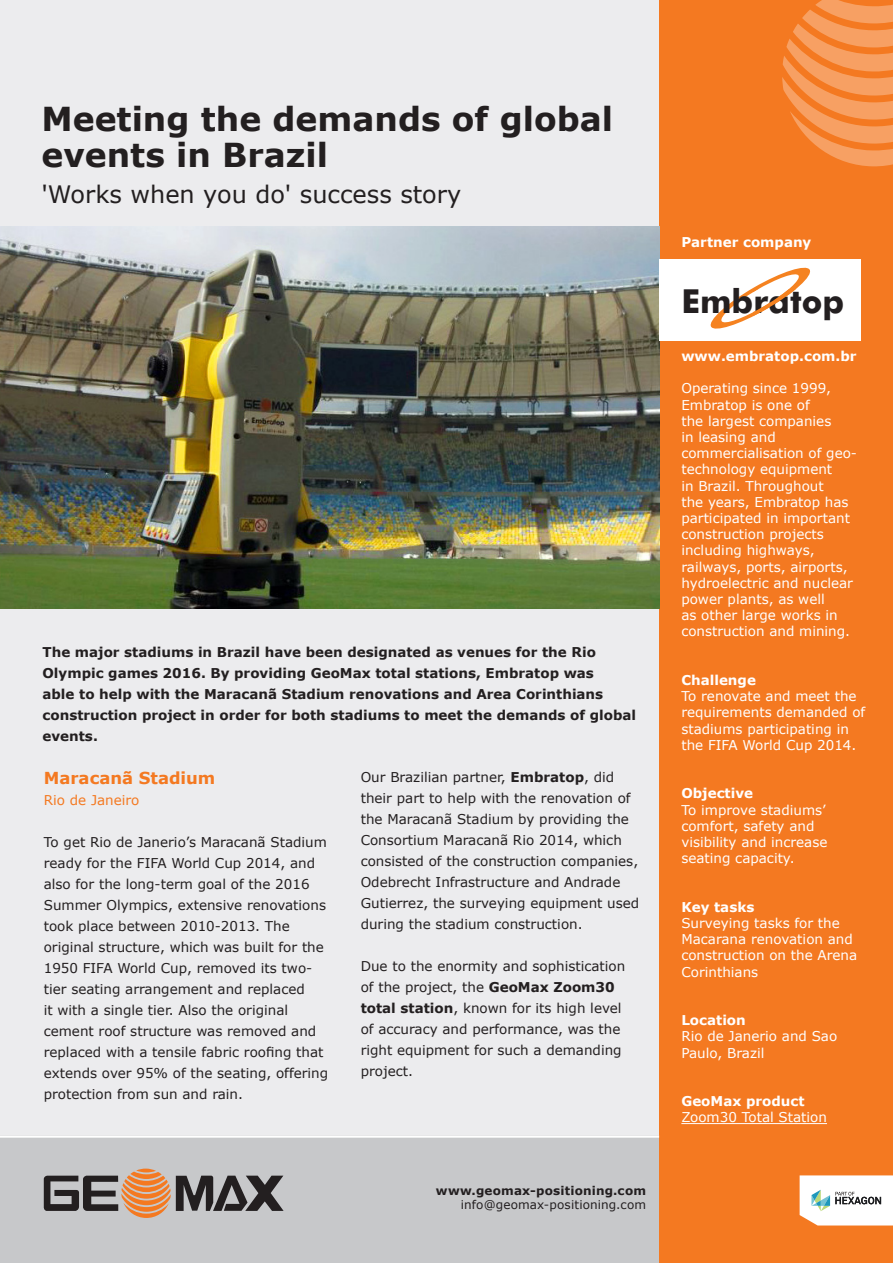
<style>
.page{position:relative;width:893px;height:1263px;background:#fff}
.page>*{position:absolute;margin:0;border:0;box-sizing:border-box;transform-origin:0 0}
.t1{font:500 33.15px "Futura BT";color:#231f20}
.Paragraph_Style_1{font:700 33px/36px "Verdana";color:#231f20}
.Paragraph_Style_1-2{font:24px "Verdana";color:#231f20}
.Paragraph_Style_1-3{font:700 16.5px "Verdana";color:#f47921}
.Paragraph_Style_1-4{font:13.5px/21px "Verdana";color:#231f20}
.t2{font:13.5px/16.2px "Verdana";color:#fff}
.Paragraph_Style_1-5{font:700 13.5px/21px "Verdana";color:#231f20}
.t3{font:700 13.5px "Verdana";color:#fff}
.Paragraph_Style_1-6{font:13.5px "Verdana";color:#f47921}
.t4{font:12px "Verdana";letter-spacing:.01em;color:#231f20}
.t5{font:700 12px "Verdana";letter-spacing:.015em;color:#231f20}
.s1{font-weight:700}
</style>
<div class="page">
<div style="left:0;top:0;width:672px;height:1157px;background:#ececee"></div>
<div style="left:0;top:1136px;width:893px;height:127px;background:#c7c8ca"></div>
<div style="left:659px;top:0;width:234px;height:1263px;background:#f47921"></div>
<svg style="left:800px;top:1175px;width:93px;height:50px;background:#ecedea"></svg>
<svg style="left:136px;top:1168px;width:20px;height:4px"></svg>
<svg style="left:44px;top:1171px;width:240px;height:47px"></svg>
<svg style="left:782px;top:0;width:111px;height:166px"></svg>
<hr style="left:681px;top:1123px;width:146px;height:1px;background:#fff">
<hr style="left:0;top:1135px;width:659px;height:3px;background:#fff">
<img style="left:0;top:226px;width:659px;height:383px">
<div style="left:659px;top:259px;width:201px;height:81px;background:#fff"></div>
<svg style="left:710px;top:268px;width:101px;height:61px"></svg>
<p class="Paragraph_Style_1" style="left:42px;top:101px;width:573px">Meeting the demands of global events in Brazil</p>
<p class="Paragraph_Style_1-2" style="left:42px;top:178px;width:421px">ꞌWorks when you doꞌ success story</p>
<p class="Paragraph_Style_1-5" style="left:43px;top:641px;width:595px">The major stadiums in Brazil have been designated as venues for the Rio Olympic games 2016. By providing GeoMax total stations, Embratop was<br>able to help with the Maracanã Stadium renovations and Area Corinthians construction project in order for both stadiums to meet the demands of global events.</p>
<p class="Paragraph_Style_1-3" style="left:44px;top:766px;width:173px">Maracanã Stadium</p>
<p class="Paragraph_Style_1-6" style="left:44px;top:791px;width:97px">Rio de Janeiro</p>
<p class="Paragraph_Style_1-4" style="left:44px;top:831px;width:286px">To get Rio de Janerio’s Maracanã Stadium ready for the FIFA World Cup 2014, and also for the long-term goal of the 2016<br>Summer Olympics, extensive renovations took place between 2010-2013. The original structure, which was built for the 1950 FIFA World Cup, removed its two&shy;tier seating arrangement and replaced<br>it with a single tier. Also the original cement roof structure was removed and replaced with a tensile fabric roofing that extends over 95% of the seating, offering protection from sun and rain.</p>
<p class="Paragraph_Style_1-4" style="left:361px;top:766px;width:280px">Our Brazilian partner, <span class="s1">Embratop</span>, did their part to help with the renovation of the Maracanã Stadium by providing the Consortium Maracanã Rio 2014, which consisted of the construction companies, Odebrecht Infrastructure and Andrade Gutierrez, the surveying equipment used during the stadium construction.</p>
<p class="Paragraph_Style_1-4" style="left:361px;top:955px;width:266px">Due to the enormity and sophistication of the project, the <span class="s1">GeoMax Zoom30 total station</span>, known for its high level of accuracy and performance, was the right equipment for such a demanding project.</p>
<p class="t5" style="left:436px;top:1182px;width:212px">www.geomax-positioning.com</p>
<p class="t4" style="left:461px;top:1197px;width:187px">info@geomax-positioning.com</p>
<p class="t3" style="left:681px;top:233px;width:132px">Partner company</p>
<p class="t1" style="left:681px;top:279px;width:164px">Embratop</p>
<p class="t3" style="left:681px;top:346px;width:177px">www.embratop.com.br</p>
<p class="t2" style="left:681px;top:380px;width:177px">Operating since 1999,<br>Embratop is one of<br>the largest companies<br>in leasing and commercialisation of geo&shy;technology equipment<br>in Brazil. Throughout<br>the years, Embratop has participated in important construction projects including highways, railways, ports, airports, hydroelectric and nuclear power plants, as well<br>as other large works in construction and mining.</p>
<p class="t3" style="left:681px;top:670px;width:76px">Challenge</p>
<p class="t2" style="left:681px;top:688px;width:185px">To renovate and meet the requirements demanded of stadiums participating in the FIFA World Cup 2014.</p>
<p class="t3" style="left:681px;top:784px;width:73px">Objective</p>
<p class="t2" style="left:681px;top:801px;width:148px">To improve stadiums’ comfort, safety and visibility and increase seating capacity.</p>
<p class="t3" style="left:681px;top:897px;width:75px">Key tasks</p>
<p class="t2" style="left:681px;top:915px;width:177px">Surveying tasks for the<br>Macarana renovation and construction on the Arena<br>Corinthians</p>
<p class="t3" style="left:681px;top:1011px;width:66px">Location</p>
<p class="t2" style="left:681px;top:1028px;width:157px">Rio de Janerio and Sao<br>Paulo, Brazil</p>
<p class="t3" style="left:681px;top:1092px;width:125px">GeoMax product</p>
<p class="t2" style="left:681px;top:1109px;width:147px">Zoom30 Total Station</p>
</div>
